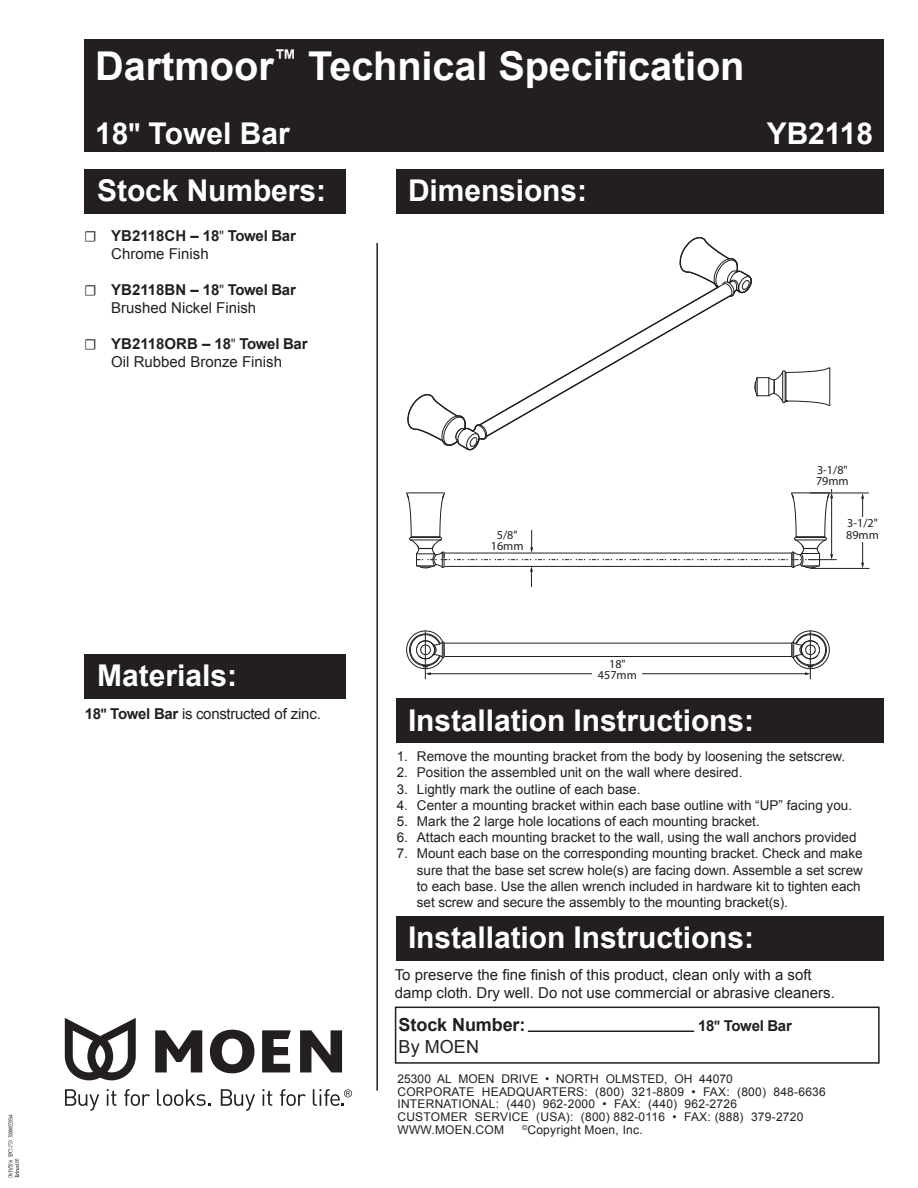
<style>
.page{position:relative;width:918px;height:1188px;background:#fff}
.page>*{position:absolute;margin:0;border:0;box-sizing:border-box;transform-origin:0 0}
.t1{font:700 39.75px "Arial";letter-spacing:-.005em;color:#fff}
.t2{font:700 30px "Arial";letter-spacing:-.005em;color:#fff}
.t3{font:700 18px "Arial";letter-spacing:-.005em;color:#231f20}
.t4{font:18px "Arial";letter-spacing:.005em;color:#231f20}
.t5{font:15px/18px "Arial";color:#231f20;text-align:center}
.t6{font:700 15px/18px "Arial";letter-spacing:-.02em;color:#231f20}
.t7{font:15px "Arial";letter-spacing:-.02em;color:#231f20}
.t8{font:13.5px/16.2px "Arial";color:#231f20}
.t9{font:12.15px/11.4px "Myriad Pro";color:#231f20;text-align:center}
.t10{font:12px/12.8px "Arial";letter-spacing:.02em;color:#231f20}
.s1{font-family:"Myriad Pro"}
.s2{font-family:"Minion Pro";font-weight:400}
.s3{font-family:"Myriad Pro";font-weight:400}
.s4{font-weight:400}
.s5{font-family:"Minion Pro"}
.s6{font-weight:700}
.s7{font-family:"Myriad Pro";font-weight:700}
</style>
<div class="page">
<div style="left:85px;top:169px;width:261px;height:45px;background:#231f20"></div>
<div style="left:85px;top:654px;width:261px;height:45px;background:#231f20"></div>
<div style="left:397px;top:169px;width:487px;height:45px;background:#231f20"></div>
<div style="left:397px;top:699px;width:487px;height:44px;background:#231f20"></div>
<div style="left:397px;top:916px;width:487px;height:45px;background:#231f20"></div>
<div style="left:85px;top:39px;width:799px;height:113px;background:#231f20"></div>
<svg style="left:65px;top:1018px;width:71px;height:62px"></svg>
<svg style="left:155px;top:1030px;width:47px;height:42px"></svg>
<svg style="left:210px;top:1030px;width:45px;height:43px"></svg>
<svg style="left:262px;top:1030px;width:29px;height:42px"></svg>
<svg style="left:300px;top:1030px;width:42px;height:42px"></svg>
<svg style="left:65px;top:1089px;width:34px;height:22px"></svg>
<svg style="left:107px;top:1089px;width:10px;height:17px"></svg>
<svg style="left:124px;top:1089px;width:26px;height:17px"></svg>
<svg style="left:157px;top:1089px;width:53px;height:17px"></svg>
<svg style="left:221px;top:1089px;width:34px;height:22px"></svg>
<svg style="left:262px;top:1089px;width:10px;height:17px"></svg>
<svg style="left:280px;top:1089px;width:26px;height:17px"></svg>
<svg style="left:313px;top:1089px;width:39px;height:17px"></svg>
<hr style="left:376px;top:243px;width:2px;height:848px;background:#231f20">
<div style="left:395px;top:1007px;width:485px;height:57px;border:2px solid #231f20"></div>
<hr style="left:528px;top:1030px;width:166px;height:2px;background:#231f20">
<hr style="left:430px;top:673px;width:376px;height:1px;background:#231f20">
<hr style="left:593px;top:672px;width:49px;height:3px;background:#fff">
<hr style="left:444px;top:656px;width:348px;height:1px;background:#231f20">
<hr style="left:444px;top:643px;width:348px;height:1px;background:#231f20">
<svg style="left:791px;top:630px;width:39px;height:45px"></svg>
<svg style="left:406px;top:631px;width:39px;height:44px"></svg>
<hr style="left:425px;top:631px;width:1px;height:48px;background:#231f20">
<hr style="left:810px;top:631px;width:1px;height:48px;background:#231f20">
<svg style="left:407px;top:237px;width:423px;height:213px"></svg>
<hr style="left:810px;top:493px;width:59px;height:1px;background:#231f20">
<hr style="left:810px;top:568px;width:60px;height:1px;background:#231f20">
<svg style="left:406px;top:489px;width:431px;height:97px"></svg>
<hr style="left:862px;top:498px;width:1px;height:66px;background:#231f20">
<svg style="left:861px;top:563px;width:3px;height:5px"></svg>
<svg style="left:861px;top:493px;width:3px;height:6px"></svg>
<div style="left:838px;top:517px;width:49px;height:25px;background:#fff"></div>
<svg style="left:8px;top:1115px;width:11px;height:62px"></svg>
<h1 class="t1" style="left:95px;top:40px;width:651px">Dartmoor<sup>™</sup> Technical Specification</h1>
<h2 class="t2" style="left:95px;top:114px;width:196px">18<span class="s1">"</span> Towel Bar</h2>
<h2 class="t2" style="left:767px;top:114px;width:108px">YB2118</h2>
<h2 class="t2" style="left:97px;top:171px;width:230px">Stock Numbers:</h2>
<h2 class="t2" style="left:408px;top:171px;width:181px">Dimensions:</h2>
<p class="t6" style="left:111px;top:227px;width:186px;text-indent:-27px"><span class="s2">☐</span> YB2118CH – 18<span class="s3">"</span> Towel Bar<br><span class="s4">Chrome Finish</span></p>
<p class="t6" style="left:111px;top:281px;width:186px;text-indent:-27px"><span class="s2">☐</span> YB2118BN – 18<span class="s3">"</span> Towel Bar<br><span class="s4">Brushed Nickel Finish</span></p>
<p class="t5" style="left:84px;top:335px;width:225px"><span class="s5">☐</span> <span class="s6">YB2118ORB – 18</span><span class="s1">"</span> <span class="s6">Towel Bar<br></span>Oil Rubbed Bronze Finish</p>
<h2 class="t2" style="left:97px;top:656px;width:142px">Materials:</h2>
<p class="t7" style="left:85px;top:704px;width:238px"><span class="s6">18</span><span class="s7">"</span> <span class="s6">Towel Bar</span> is constructed of zinc.</p>
<p class="t9" style="left:491px;top:529px;width:34px">5/8"<br>16mm</p>
<p class="t9" style="left:598px;top:658px;width:40px">18"<br>457mm</p>
<h2 class="t2" style="left:408px;top:701px;width:348px">Installation Instructions:</h2>
<p class="t9" style="left:816px;top:464px;width:34px;text-align:left">3-1/8"<br>79mm</p>
<p class="t9" style="left:846px;top:518px;width:34px;text-align:left">3-1/2"<br>89mm</p>
<p class="t8" style="left:397px;top:749px;width:450px">1. Remove the mounting bracket from the body by loosening the setscrew.</p>
<p class="t8" style="left:397px;top:765px;width:347px">2. Position the assembled unit on the wall where desired.</p>
<p class="t8" style="left:397px;top:781px;width:245px">3. Lightly mark the outline of each base.</p>
<p class="t8" style="left:397px;top:797px;width:457px">4. Center a mounting bracket within each base outline with “UP” facing you.</p>
<p class="t8" style="left:397px;top:813px;width:365px">5. Mark the 2 large hole locations of each mounting bracket.</p>
<p class="t8" style="left:397px;top:830px;width:461px">6. Attach each mounting bracket to the wall, using the wall anchors provided</p>
<p class="t8" style="left:417px;top:846px;width:448px;text-indent:-20px">7. Mount each base on the corresponding mounting bracket. Check and make sure that the base set screw hole(s) are facing down. Assemble a set screw to each base. Use the allen wrench included in hardware kit to tighten each set screw and secure the assembly to the mounting bracket(s).</p>
<h2 class="t2" style="left:408px;top:918px;width:348px">Installation Instructions:</h2>
<p class="t5" style="left:395px;top:966px;width:442px;text-align:left">To preserve the fine finish of this product, clean only with a soft damp cloth. Dry well. Do not use commercial or abrasive cleaners.</p>
<h3 class="t3" style="left:399px;top:1013px;width:128px">Stock Number:</h3>
<p class="t6" style="left:698px;top:1018px;width:95px">18<span class="s1">"</span> Towel Bar</p>
<h3 class="t4" style="left:399px;top:1035px;width:82px">By MOEN</h3>
<p class="t10" style="left:397px;top:1072px;width:430px">25300 AL MOEN DRIVE • NORTH OLMSTED, OH 44070<br>CORPORATE HEADQUARTERS: (800) 321-8809 • FAX: (800) 848-6636<br>INTERNATIONAL: (440) 962-2000 • FAX: (440) 962-2726<br>CUSTOMER SERVICE (USA): (800) 882-0116 • FAX: (888) 379-2720<br>WWW.MOEN.COM</p>
<p class="t10" style="left:522px;top:1123px;width:122px"><sup>©</sup>Copyright Moen, Inc.</p>
</div>
